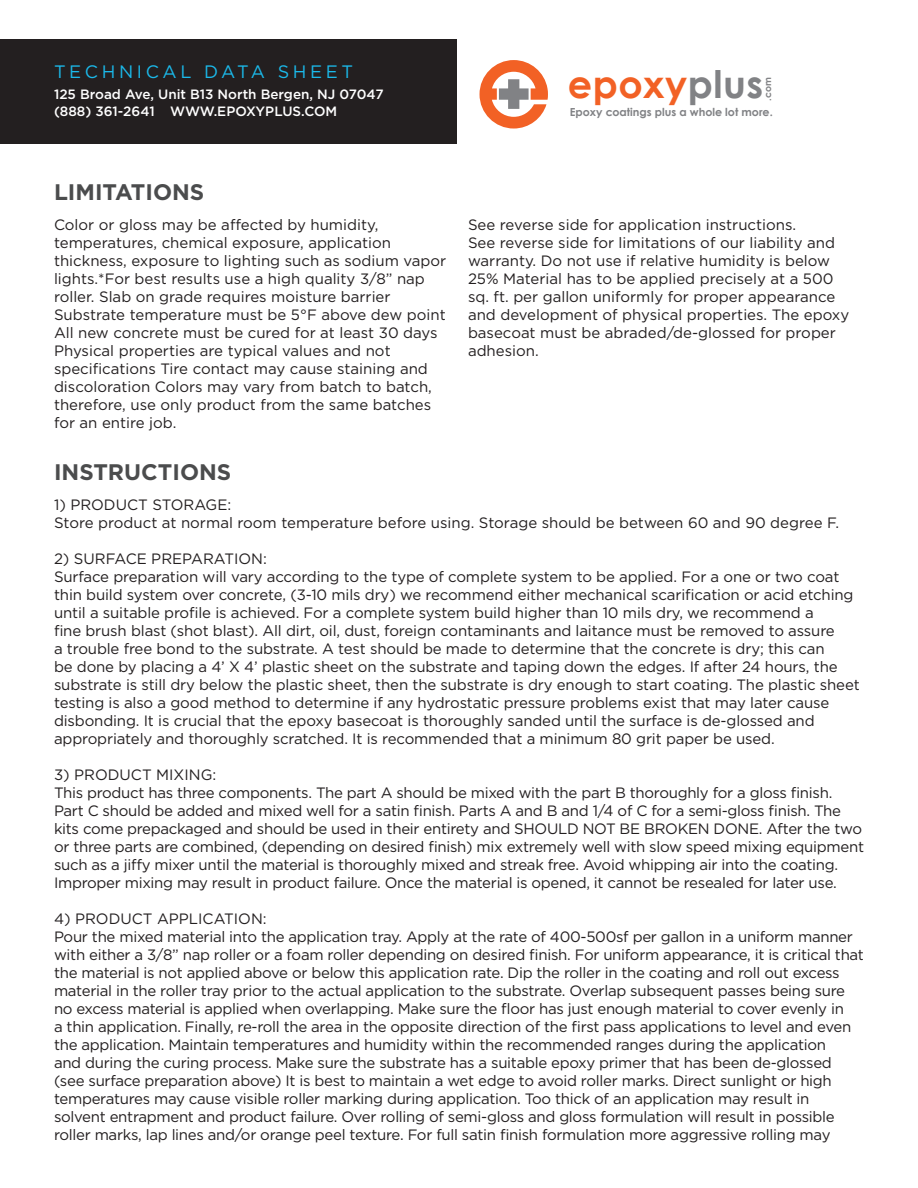
<style>
.page{position:relative;width:918px;height:1188px;background:#fff}
.page>*{position:absolute;margin:0;border:0;box-sizing:border-box;transform-origin:0 0}
.t1{font:700 38.1px "Century Gothic";letter-spacing:.015em;color:#f26125}
.t2{font:700 22.5px "Gotham";color:#4b4c4d}
.t3{font:18px "Gotham";letter-spacing:.2em;color:#1bb9ea}
.t4{font:15px/18px "Gotham";letter-spacing:-.02em;color:#231f20}
.t5{font:15px/18px "Gotham";color:#231f20}
.t6{font:500 13.5px/16.2px "Gotham";color:#fff}
.t7{font:700 11.1px "Century Gothic";color:#818285}
.t8{font:700 9.45px "Century Gothic";color:#818285}
.s1{color:#818285}
</style>
<div class="page">
<svg style="left:480px;top:60px;width:68px;height:69px"></svg>
<div style="left:0;top:39px;width:457px;height:104px;background:#231f20"></div>
<p class="t3" style="left:54px;top:60px;width:301px">TECHNICAL DATA SHEET</p>
<p class="t6" style="left:54px;top:86px;width:331px">125 Broad Ave, Unit B13 North Bergen, NJ 07047 (888) 361-2641 WWW.EPOXYPLUS.COM</p>
<p class="t1" style="left:568px;top:61px;width:197px">epoxy<span class="s1">plus</span></p>
<p class="t8" style="left:762px;top:101px;width:25px;rotate:-90deg">.com</p>
<p class="t7" style="left:570px;top:105px;width:205px">Epoxy coatings plus a whole lot more.</p>
<p class="t2" style="left:54px;top:177px;width:152px">LIMITATIONS</p>
<p class="t5" style="left:54px;top:216px;width:394px">Color or gloss may be affected by humidity, temperatures, chemical exposure, application thickness, exposure to lighting such as sodium vapor lights.*For best results use a high quality 3/8” nap roller. Slab on grade requires moisture barrier</p>
<p class="t5" style="left:54px;top:306px;width:393px">Substrate temperature must be 5°F above dew point</p>
<p class="t5" style="left:54px;top:324px;width:385px">All new concrete must be cured for at least 30 days</p>
<p class="t5" style="left:54px;top:342px;width:379px">Physical properties are typical values and not specifications Tire contact may cause staining and discoloration Colors may vary from batch to batch, therefore, use only product from the same batches for an entire job.</p>
<p class="t2" style="left:54px;top:457px;width:179px">INSTRUCTIONS</p>
<p class="t5" style="left:468px;top:216px;width:330px">See reverse side for application instructions.</p>
<p class="t5" style="left:468px;top:234px;width:383px">See reverse side for limitations of our liability and warranty. Do not use if relative humidity is below 25% Material has to be applied precisely at a 500 sq. ft. per gallon uniformly for proper appearance and development of physical properties. The epoxy basecoat must be abraded/de-glossed for proper</p>
<p class="t5" style="left:468px;top:342px;width:72px">adhesion.</p>
<p class="t5" style="left:54px;top:496px;width:179px">1) PRODUCT STORAGE:</p>
<p class="t5" style="left:54px;top:514px;width:787px">Store product at normal room temperature before using. Storage should be between 60 and 90 degree F.</p>
<p class="t5" style="left:54px;top:550px;width:214px">2) SURFACE PREPARATION:</p>
<p class="t4" style="left:54px;top:568px;width:807px">Surface preparation will vary according to the type of complete system to be applied. For a one or two coat thin build system over concrete, (3-10 mils dry) we recommend either mechanical scarification or acid etching until a suitable profile is achieved. For a complete system build higher than 10 mils dry, we recommend a<br>fine brush blast (shot blast). All dirt, oil, dust, foreign contaminants and laitance must be removed to assure<br>a trouble free bond to the substrate. A test should be made to determine that the concrete is dry; this can<br>be done by placing a 4’ X 4’ plastic sheet on the substrate and taping down the edges. If after 24 hours, the substrate is still dry below the plastic sheet, then the substrate is dry enough to start coating. The plastic sheet testing is also a good method to determine if any hydrostatic pressure problems exist that may later cause disbonding. It is crucial that the epoxy basecoat is thoroughly sanded until the surface is de-glossed and appropriately and thoroughly scratched. It is recommended that a minimum 80 grit paper be used.</p>
<p class="t5" style="left:54px;top:766px;width:164px">3) PRODUCT MIXING:</p>
<p class="t4" style="left:54px;top:784px;width:812px">This product has three components. The part A should be mixed with the part B thoroughly for a gloss finish.<br>Part C should be added and mixed well for a satin finish. Parts A and B and 1/4 of C for a semi-gloss finish. The kits come prepackaged and should be used in their entirety and SHOULD NOT BE BROKEN DONE. After the two or three parts are combined, (depending on desired finish) mix extremely well with slow speed mixing equipment such as a jiffy mixer until the material is thoroughly mixed and streak free. Avoid whipping air into the coating.<br>Improper mixing may result in product failure. Once the material is opened, it cannot be resealed for later use.</p>
<p class="t5" style="left:54px;top:910px;width:214px">4) PRODUCT APPLICATION:</p>
<p class="t4" style="left:54px;top:928px;width:812px">Pour the mixed material into the application tray. Apply at the rate of 400-500sf per gallon in a uniform manner with either a 3/8” nap roller or a foam roller depending on desired finish. For uniform appearance, it is critical that the material is not applied above or below this application rate. Dip the roller in the coating and roll out excess material in the roller tray prior to the actual application to the substrate. Overlap subsequent passes being sure no excess material is applied when overlapping. Make sure the floor has just enough material to cover evenly in<br>a thin application. Finally, re-roll the area in the opposite direction of the first pass applications to level and even the application. Maintain temperatures and humidity within the recommended ranges during the application<br>and during the curing process. Make sure the substrate has a suitable epoxy primer that has been de-glossed (see surface preparation above) It is best to maintain a wet edge to avoid roller marks. Direct sunlight or high temperatures may cause visible roller marking during application. Too thick of an application may result in solvent entrapment and product failure. Over rolling of semi-gloss and gloss formulation will result in possible roller marks, lap lines and/or orange peel texture. For full satin finish formulation more aggressive rolling may</p>
</div>
